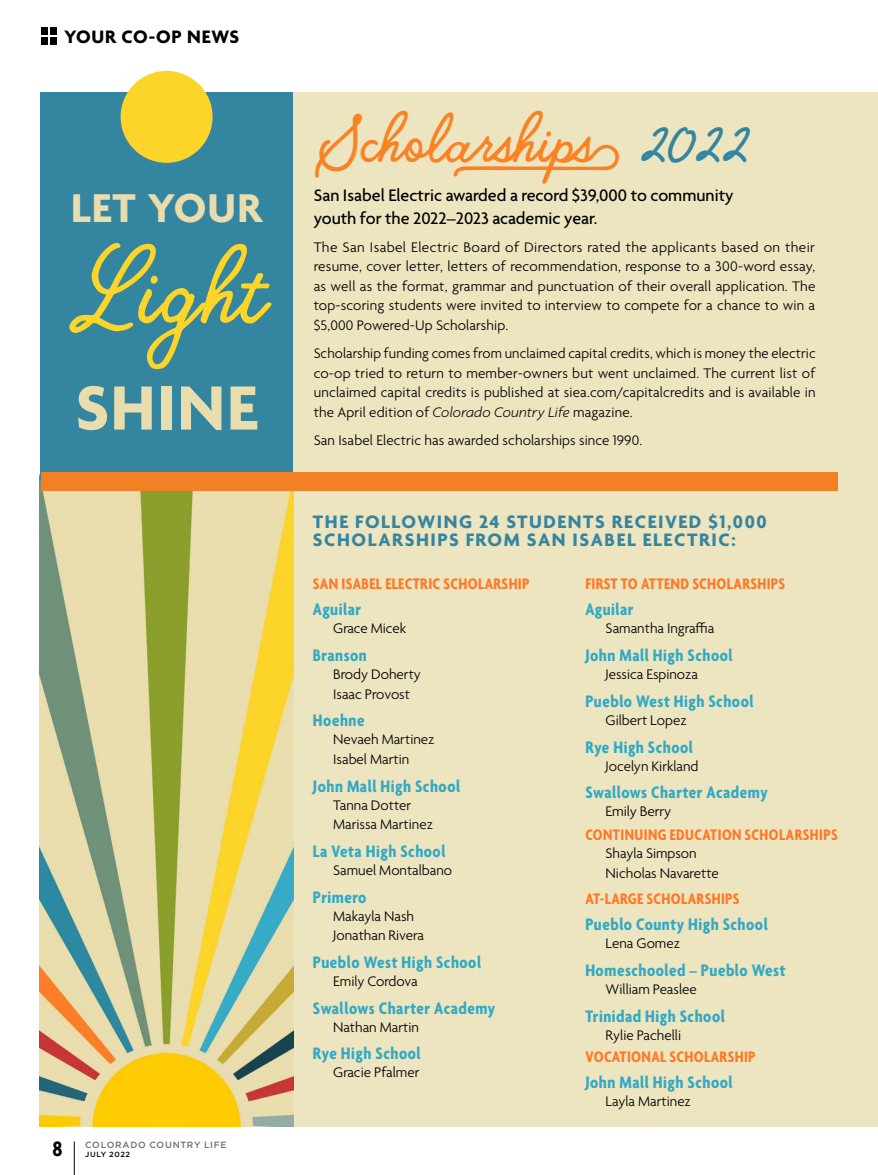
<style>
.page{position:relative;width:878px;height:1175px;background:#fff}
.page>*{position:absolute;margin:0;border:0;box-sizing:border-box;transform-origin:0 0}
.t1{font:72px "Bloomsbury Script";color:#fdd528}
.t2{font:700 67.5px "Agenda";letter-spacing:.025em;color:#e9ddad}
.t3{font:46.5px "Bloomsbury Script";letter-spacing:-.01em;color:#fa8223}
.t4{font:700 43.5px "Agenda";letter-spacing:.02em;color:#e9ddad}
.t5{font:700 condensed 22.5px "Agenda";color:#000}
.t6{font:700 19.5px/18px "Agenda";letter-spacing:.08em;color:#3485a0}
.t7{font:700 19.5px "Agenda";letter-spacing:.03em;color:#000}
.t8{font:700 condensed 18px "Agenda";letter-spacing:.03em;color:#31a9c4}
.t9{font:500 18px/22.5px "Agenda";color:#000}
.t10{font:700 condensed 16.5px "Agenda";letter-spacing:.02em;color:#ff7925}
.t11{font:300 15px/19.5px "Agenda";color:#000}
.t12{font:500 9px "Gotham HTF";letter-spacing:.075em;color:#6d6e71}
.t13{font:500 7.5px "Gotham HTF";letter-spacing:.08em;color:#000}
.s1{color:#3485a0}
.s2{font-style:italic}
</style>
<div class="page">
<div style="left:293px;top:92px;width:585px;height:1034px;background:#ede4c0"></div>
<img style="left:40px;top:490px;width:253px;height:636px">
<div style="left:40px;top:92px;width:252px;height:389px;background:#3485a0"></div>
<div style="left:40px;top:472px;width:797px;height:18px;background:#f28125"></div>
<div style="left:121px;top:71px;width:91px;height:92px;background:#fdd42a;border-radius:50%"></div>
<hr style="left:74px;top:1141px;width:1px;height:33px;background:#000">
<div style="left:50px;top:37px;width:7px;height:7px;background:#000"></div>
<div style="left:50px;top:28px;width:7px;height:7px;background:#000"></div>
<div style="left:41px;top:37px;width:7px;height:7px;background:#000"></div>
<div style="left:41px;top:28px;width:7px;height:7px;background:#000"></div>
<h3 class="t7" style="left:64px;top:26px;width:176px">YOUR CO-OP NEWS</h3>
<h3 class="t4" style="left:71px;top:185px;width:192px">LET YOUR</h3>
<h1 class="t1" style="left:67px;top:256px;width:200px">Light</h1>
<h2 class="t2" style="left:75px;top:371px;width:184px">SHINE</h2>
<h3 class="t5" style="left:52px;top:1136px;width:12px">8</h3>
<p class="t12" style="left:85px;top:1140px;width:143px">COLORADO COUNTRY LIFE</p>
<p class="t13" style="left:85px;top:1150px;width:47px">JULY 2022</p>
<h3 class="t3" style="left:314px;top:119px;width:438px">Scholarships<span class="s1">2022</span></h3>
<p class="t9" style="left:314px;top:185px;width:421px">San Isabel Electric awarded a record $39,000 to community youth for the 2022–2023 academic year.</p>
<p class="t11" style="left:314px;top:238px;width:503px;text-align:justify">The San Isabel Electric Board of Directors rated the applicants based on their resume, cover letter, letters of recommendation, response to a 300-word essay, as well as the format, grammar and punctuation of their overall application. The top-scoring students were invited to interview to compete for a chance to win a $5,000 Powered-Up Scholarship.</p>
<p class="t11" style="left:314px;top:344px;width:503px;text-align:justify">Scholarship funding comes from unclaimed capital credits, which is money the electric co-op tried to return to member-owners but went unclaimed. The current list of unclaimed capital credits is published at siea.com/capitalcredits and is available in the April edition of <span class="s2">Colorado Country Life</span> magazine.</p>
<p class="t11" style="left:314px;top:431px;width:330px">San Isabel Electric has awarded scholarships since 1990.</p>
<h3 class="t6" style="left:313px;top:514px;width:455px">THE FOLLOWING 24 STUDENTS RECEIVED $1,000<br>SCHOLARSHIPS FROM SAN ISABEL ELECTRIC:</h3>
<p class="t10" style="left:313px;top:575px;width:218px">SAN ISABEL ELECTRIC SCHOLARSHIP</p>
<p class="t8" style="left:313px;top:600px;width:50px">Aguilar</p>
<p class="t11" style="left:333px;top:619px;width:75px">Grace Micek</p>
<p class="t8" style="left:313px;top:645px;width:55px">Branson</p>
<p class="t11" style="left:333px;top:665px;width:89px">Brody Doherty<br>Isaac Provost</p>
<p class="t8" style="left:313px;top:711px;width:53px">Hoehne</p>
<p class="t11" style="left:333px;top:730px;width:103px">Nevaeh Martinez<br>Isabel Martin</p>
<p class="t8" style="left:313px;top:776px;width:149px">John Mall High School</p>
<p class="t11" style="left:333px;top:796px;width:101px">Tanna Dotter<br>Marissa Martinez</p>
<p class="t8" style="left:313px;top:841px;width:134px">La Veta High School</p>
<p class="t11" style="left:333px;top:861px;width:120px">Samuel Montalbano</p>
<p class="t8" style="left:313px;top:887px;width:55px">Primero</p>
<p class="t11" style="left:333px;top:907px;width:92px">Makayla Nash<br>Jonathan Rivera</p>
<p class="t8" style="left:313px;top:952px;width:170px">Pueblo West High School</p>
<p class="t11" style="left:333px;top:972px;width:86px">Emily Cordova</p>
<p class="t8" style="left:313px;top:998px;width:184px">Swallows Charter Academy</p>
<p class="t11" style="left:333px;top:1018px;width:87px">Nathan Martin</p>
<p class="t8" style="left:313px;top:1044px;width:109px">Rye High School</p>
<p class="t11" style="left:333px;top:1063px;width:88px">Gracie Pfalmer</p>
<p class="t10" style="left:585px;top:575px;width:201px">FIRST TO ATTEND SCHOLARSHIPS</p>
<p class="t8" style="left:585px;top:600px;width:50px">Aguilar</p>
<p class="t11" style="left:605px;top:619px;width:110px">Samantha Ingraffia</p>
<p class="t8" style="left:585px;top:645px;width:149px">John Mall High School</p>
<p class="t11" style="left:605px;top:665px;width:94px">Jessica Espinoza</p>
<p class="t8" style="left:585px;top:691px;width:170px">Pueblo West High School</p>
<p class="t11" style="left:605px;top:711px;width:83px">Gilbert Lopez</p>
<p class="t8" style="left:585px;top:737px;width:109px">Rye High School</p>
<p class="t11" style="left:605px;top:757px;width:94px">Jocelyn Kirkland</p>
<p class="t8" style="left:585px;top:783px;width:184px">Swallows Charter Academy</p>
<p class="t11" style="left:605px;top:802px;width:67px">Emily Berry</p>
<p class="t10" style="left:585px;top:826px;width:254px">CONTINUING EDUCATION SCHOLARSHIPS</p>
<p class="t11" style="left:605px;top:844px;width:115px">Shayla Simpson<br>Nicholas Navarette</p>
<p class="t10" style="left:585px;top:890px;width:156px">AT-LARGE SCHOLARSHIPS</p>
<p class="t8" style="left:585px;top:915px;width:184px">Pueblo County High School</p>
<p class="t11" style="left:605px;top:934px;width:76px">Lena Gomez</p>
<p class="t8" style="left:585px;top:960px;width:202px">Homeschooled – Pueblo West</p>
<p class="t11" style="left:605px;top:980px;width:93px">William Peaslee</p>
<p class="t8" style="left:585px;top:1006px;width:141px">Trinidad High School</p>
<p class="t11" style="left:605px;top:1026px;width:77px">Rylie Pachelli</p>
<p class="t10" style="left:585px;top:1047px;width:172px">VOCATIONAL SCHOLARSHIP</p>
<p class="t8" style="left:585px;top:1072px;width:149px">John Mall High School</p>
<p class="t11" style="left:605px;top:1092px;width:87px">Layla Martinez</p>
</div>
